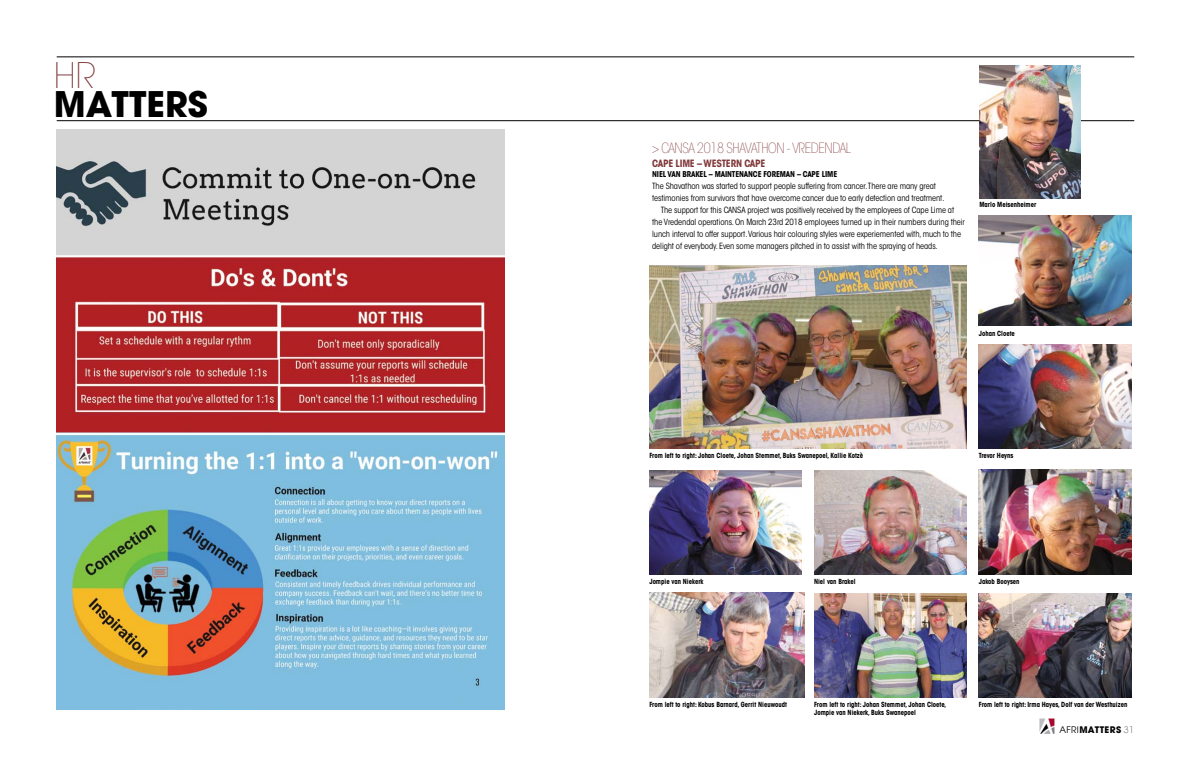
<style>
.page{position:relative;width:1191px;height:766px;background:#fff}
.page>*{position:absolute;margin:0;border:0;box-sizing:border-box;transform-origin:0 0}
.t1{font:700 35px "Avant Garde";color:#000}
.t2{font:200 35px "Avant Garde";color:#81383a}
.t3{font:200 condensed 14px "ITC Avant Garde Std";letter-spacing:-.025em;color:#81383a}
.t4{font:700 condensed 10px "ITC Avant Garde Std";letter-spacing:-.025em;color:#81383a}
.t5{font:700 9px "Avant Garde";letter-spacing:.04em;color:#000}
.t6{font:condensed 8.5px "ITC Avant Garde Std";letter-spacing:-.01em;color:#000}
.t7{font:700 condensed 8px "ITC Avant Garde Std";letter-spacing:-.02em;color:#000}
.t8{font:700 condensed 7px/8px "ITC Avant Garde Std";color:#000;scale:.95 1}
.s1{font-weight:400}
.s2{font-weight:200}
</style>
<div class="page">
<img style="left:1039px;top:718px;width:15px;height:16px">
<img style="left:57px;top:129px;width:448px;height:580px">
<hr style="left:57px;top:120px;width:1077px;height:1px;background:#000">
<hr style="left:57px;top:57px;width:1077px;height:1px;background:#000">
<img style="left:978px;top:215px;width:153px;height:111px">
<img style="left:649px;top:470px;width:152px;height:104px">
<img style="left:814px;top:593px;width:152px;height:104px">
<img style="left:649px;top:265px;width:317px;height:183px">
<img style="left:978px;top:344px;width:153px;height:104px">
<img style="left:979px;top:65px;width:101px;height:133px">
<img style="left:649px;top:592px;width:156px;height:105px">
<img style="left:978px;top:469px;width:153px;height:105px">
<img style="left:978px;top:593px;width:153px;height:104px">
<img style="left:814px;top:470px;width:152px;height:104px">
<h1 class="t2" style="left:54px;top:54px;width:43px">hr</h1>
<h1 class="t1" style="left:54px;top:81px;width:23px">MATTERS</h1>
<h2 class="t3" style="left:652px;top:140px;width:154px">&gt; CANSA 2018 SHAVATHO N - VREDE</h2>
<h2 class="t3" style="left:824px;top:140px;width:27px">NDAL</h2>
<p class="t4" style="left:652px;top:157px;width:115px">CAPE LIME – WESTERN CAPE</p>
<p class="t7" style="left:652px;top:169px;width:21px">Niel van</p>
<p class="t7" style="left:682px;top:169px;width:44px">Brakel – Maintenance</p>
<p class="t7" style="left:763px;top:169px;width:9px">Foreman</p>
<p class="t7" style="left:797px;top:169px;width:16px">– Cape</p>
<p class="t7" style="left:822px;top:169px;width:9px">Lime</p>
<p class="t6" style="left:652px;top:181px;width:285px">The Shavathon was started to support people suffering from cancer.There are many great</p>
<p class="t6" style="left:652px;top:193px;width:294px">testimonies from survivors that have overcome cancer due to early detection and treatment.</p>
<p class="t6" style="left:660px;top:205px;width:295px">The support for this CANSA project was positively received by the employees of Cape Lime at</p>
<p class="t6" style="left:652px;top:217px;width:314px">the Vredendal operations. On March 23rd 2018 employees turned up in their numbers during their</p>
<p class="t6" style="left:652px;top:229px;width:310px">lunch interval to offer support. Various hair colouring styles were experiemented with, much to the</p>
<p class="t6" style="left:652px;top:241px;width:287px">delight of everybody. Even some managers pitched in to assist with the spraying of heads.</p>
<p class="t8" style="left:979px;top:200px;width:61px">Marlo Meisenheimer</p>
<p class="t8" style="left:978px;top:329px;width:40px">Johan Cloete</p>
<p class="t8" style="left:649px;top:451px;width:227px">From left to right: Johan Cloete, Johan Stemmet, Buks Swanepoel, Kallie Kotzè</p>
<p class="t8" style="left:978px;top:451px;width:38px">Trevor Heyns</p>
<p class="t8" style="left:649px;top:577px;width:59px">Jompie van Niekerk</p>
<p class="t8" style="left:814px;top:577px;width:45px">Niel van Brakel</p>
<p class="t8" style="left:978px;top:577px;width:44px">Jakob Booysen</p>
<p class="t8" style="left:649px;top:700px;width:146px">From left to right: Kobus Barnard, Gerrit Nieuwoudt</p>
<p class="t8" style="left:814px;top:700px;width:141px">From left to right: Johan Stemmet, Johan Cloete,<br>Jompie van Niekerk, Buks Swanepoel</p>
<p class="t8" style="left:978px;top:700px;width:158px">From left to right: Irma Hayes, Dolf van der Westhuizen</p>
<p class="t5" style="left:1059px;top:724px;width:76px"><span class="s1">AFRI</span> MATTERS <span class="s2">31</span></p>
</div>
